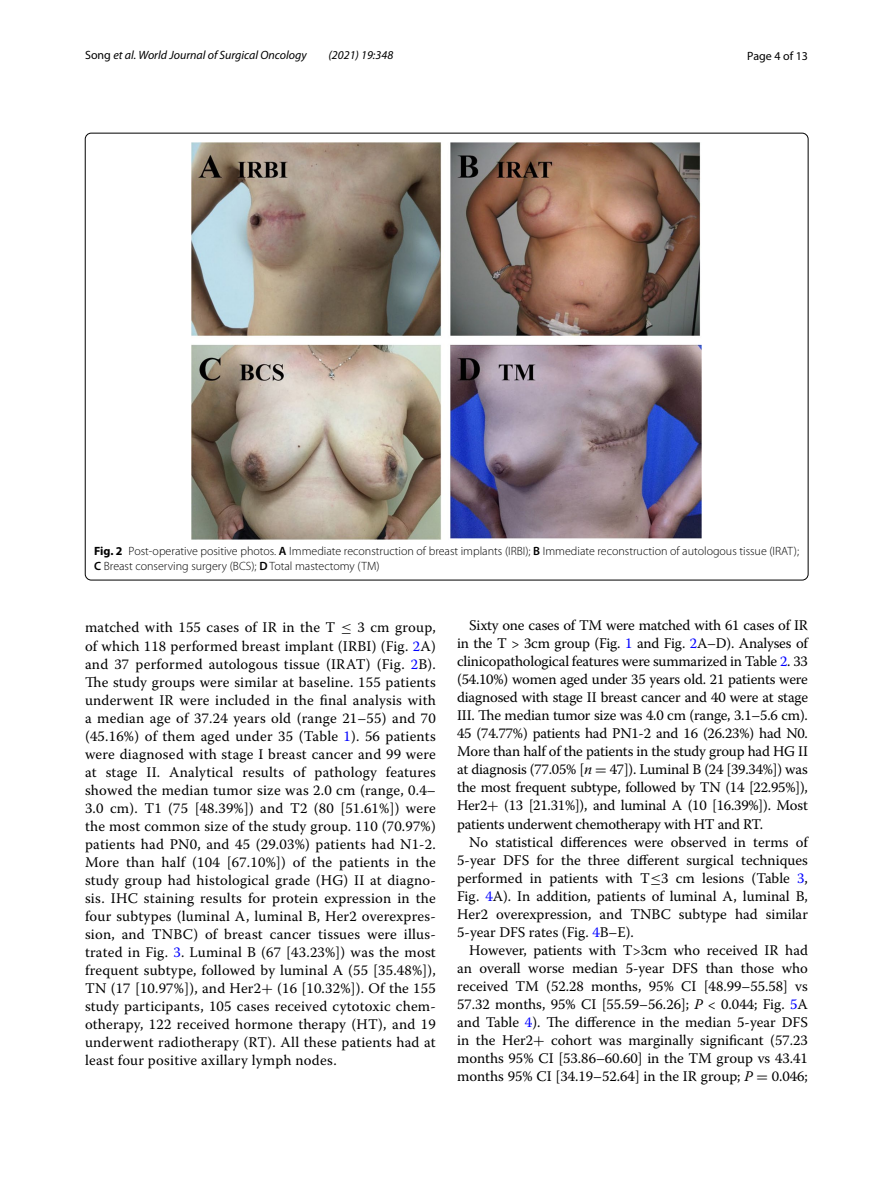
<style>
.page{position:relative;width:893px;height:1187px;background:#fff}
.page>*{position:absolute;margin:0;border:0;box-sizing:border-box;transform-origin:0 0}
.t1{font:14.7px/18px "Warnock Pro";color:#000;text-align:justify}
.t2{font:300 12px/15px "Myriad Pro";color:#000}
.t3{font:italic 12px "Myriad Pro";color:#000}
.t4{font:12px "Myriad Pro";color:#000}
.s1{font-style:normal}
.s2{font-weight:700}
.s3{font-weight:600}
.s4{font-family:"MTSY"}
.s5{color:#00f}
.s6{font-style:italic}
</style>
<div class="page">
<img style="left:191px;top:142px;width:511px;height:397px">
<p class="t3" style="left:85px;top:48px;width:223px"><span class="s1">Song</span> et al. World Journal of Surgical Oncology</p>
<p class="t3" style="left:329px;top:48px;width:66px">(2021) 19:348</p>
<p class="t4" style="left:747px;top:48px;width:62px">Page 4 of 13</p>
<p class="t2" style="left:94px;top:543px;width:706px"><span class="s2">Fig. 2</span> Post-operative positive photos. <span class="s3">A</span> Immediate reconstruction of breast implants (IRBI); <span class="s3">B</span> Immediate reconstruction of autologous tissue (IRAT);<br><span class="s3">C</span> Breast conserving surgery (BCS); <span class="s3">D</span> Total mastectomy (TM)</p>
<p class="t1" style="left:85px;top:618px;width:352px">matched with 155 cases of IR in the T <span class="s4">≤</span> 3 cm group, of which 118 performed breast implant (IRBI) (Fig. <span class="s5">2</span>A) and 37 performed autologous tissue (IRAT) (Fig. <span class="s5">2</span>B).<br>The study groups were similar at baseline. 155 patients underwent IR were included in the final analysis with a median age of 37.24 years old (range 21–55) and 70 (45.16%) of them aged under 35 (Table <span class="s5">1</span>). 56 patients were diagnosed with stage I breast cancer and 99 were at stage II. Analytical results of pathology features showed the median tumor size was 2.0 cm (range, 0.4– 3.0 cm). T1 (75 [48.39%]) and T2 (80 [51.61%]) were the most common size of the study group. 110 (70.97%) patients had PN0, and 45 (29.03%) patients had N1-2.<br>More than half (104 [67.10%]) of the patients in the study group had histological grade (HG) II at diagno&shy;sis. IHC staining results for protein expression in the four subtypes (luminal A, luminal B, Her2 overexpres&shy;sion, and TNBC) of breast cancer tissues were illus&shy;trated in Fig. <span class="s5">3</span>. Luminal B (67 [43.23%]) was the most frequent subtype, followed by luminal A (55 [35.48%]), TN (17 [10.97%]), and Her2<span class="s4">+</span> (16 [10.32%]). Of the 155 study participants, 105 cases received cytotoxic chem&shy;otherapy, 122 received hormone therapy (HT), and 19 underwent radiotherapy (RT). All these patients had at least four positive axillary lymph nodes.</p>
<p class="t1" style="left:457px;top:616px;width:352px;text-indent:12px">Sixty one cases of TM were matched with 61 cases of IR in the T &gt; 3cm group (Fig. <span class="s5">1</span> and Fig. <span class="s5">2</span>A–D). Analyses of clinicopathological features were summarized in Table <span class="s5">2</span>. 33 (54.10%) women aged under 35 years old. 21 patients were diagnosed with stage II breast cancer and 40 were at stage III. The median tumor size was 4.0 cm (range, 3.1–5.6 cm).<br>45 (74.77%) patients had PN1-2 and 16 (26.23%) had N0.<br>More than half of the patients in the study group had HG II at diagnosis (77.05% [<span class="s6">n</span> <span class="s4">=</span> 47]). Luminal B (24 [39.34%]) was the most frequent subtype, followed by TN (14 [22.95%]), Her2<span class="s4">+</span> (13 [21.31%]), and luminal A (10 [16.39%]). Most patients underwent chemotherapy with HT and RT.</p>
<p class="t1" style="left:457px;top:832px;width:352px;text-indent:12px">No statistical differences were observed in terms of 5-year DFS for the three different surgical techniques performed in patients with T<span class="s4">≤</span>3 cm lesions (Table <span class="s5">3</span>, Fig. <span class="s5">4</span>A). In addition, patients of luminal A, luminal B, Her2 overexpression, and TNBC subtype had similar 5-year DFS rates (Fig. <span class="s5">4</span>B–E).</p>
<p class="t1" style="left:457px;top:940px;width:352px;text-indent:12px">However, patients with T&gt;3cm who received IR had an overall worse median 5-year DFS than those who received TM (52.28 months, 95% CI [48.99–55.58] vs 57.32 months, 95% CI [55.59–56.26]; <span class="s6">P</span> &lt; 0.044; Fig. <span class="s5">5</span>A and Table <span class="s5">4</span>). The difference in the median 5-year DFS in the Her2<span class="s4">+</span> cohort was marginally significant (57.23 months 95% CI [53.86–60.60] in the TM group vs 43.41 months 95% CI [34.19–52.64] in the IR group; <span class="s6">P</span> <span class="s4">=</span> 0.046;</p>
</div>
